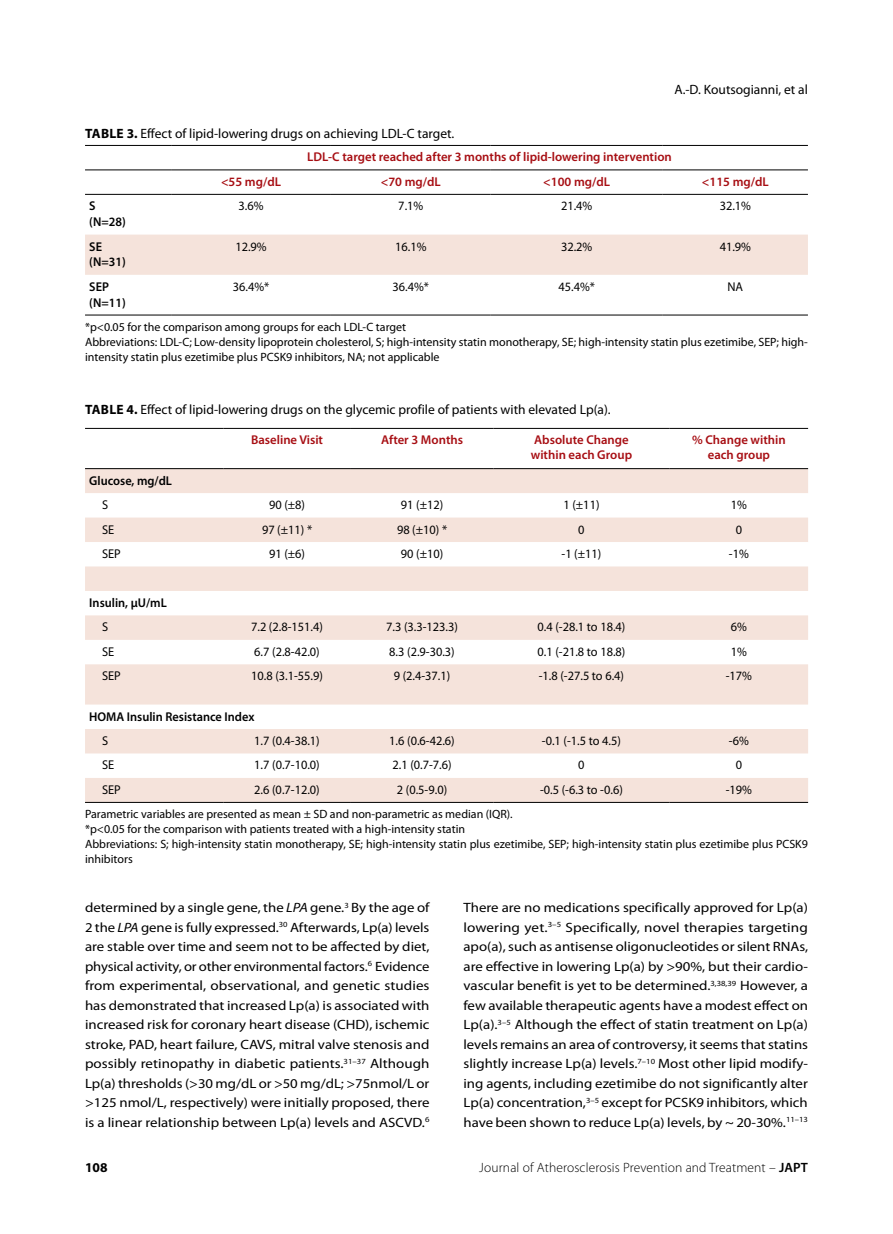
<style>
.page{position:relative;width:893px;height:1234px;background:#fff}
.page>*{position:absolute;margin:0;border:0;box-sizing:border-box;transform-origin:0 0}
.t1{font:13.5px/19.5px "Myriad Pro";color:#000;text-align:justify;scale:1.1 1}
.t2{font:13.5px "Myriad Pro";color:#000}
.t3{font:300 13.5px "Myriad Pro";letter-spacing:.01em;color:#000}
.t4{font:700 13.5px "Myriad Pro";color:#000}
.t5{font:12.75px "Myriad Pro";color:#000}
.t6{font:600 12.75px/15px "Myriad Pro";color:#a70e13}
.t7{font:600 12.75px/15.8px "Myriad Pro";color:#000}
.t8{font:12px/15px "Myriad Pro";color:#000}
.s1{font-weight:700}
.s2{font-style:italic}
.s3{font-weight:600}
</style>
<div class="page">
<svg style="left:85px;top:469px;width:723px;height:332px;fill:#f5e3db"></svg>
<hr style="left:85px;top:428px;width:138px;height:1px;background:#000">
<hr style="left:223px;top:428px;width:128px;height:1px;background:#000">
<hr style="left:351px;top:428px;width:142px;height:1px;background:#000">
<hr style="left:493px;top:428px;width:177px;height:1px;background:#000">
<hr style="left:670px;top:428px;width:138px;height:1px;background:#000">
<hr style="left:85px;top:468px;width:138px;height:1px;background:#000">
<hr style="left:223px;top:468px;width:128px;height:1px;background:#000">
<hr style="left:351px;top:468px;width:142px;height:1px;background:#000">
<hr style="left:493px;top:468px;width:177px;height:1px;background:#000">
<hr style="left:670px;top:468px;width:138px;height:1px;background:#000">
<hr style="left:85px;top:801px;width:138px;height:1px;background:#000">
<hr style="left:223px;top:801px;width:128px;height:1px;background:#000">
<hr style="left:351px;top:801px;width:142px;height:1px;background:#000">
<hr style="left:493px;top:801px;width:177px;height:1px;background:#000">
<hr style="left:670px;top:801px;width:138px;height:1px;background:#000">
<div style="left:85px;top:234px;width:723px;height:41px;background:#f5e3db"></div>
<hr style="left:85px;top:169px;width:86px;height:1px;background:#000">
<hr style="left:171px;top:169px;width:160px;height:1px;background:#000">
<hr style="left:331px;top:169px;width:160px;height:1px;background:#000">
<hr style="left:491px;top:169px;width:172px;height:1px;background:#000">
<hr style="left:663px;top:169px;width:145px;height:1px;background:#000">
<hr style="left:85px;top:314px;width:86px;height:1px;background:#000">
<hr style="left:171px;top:314px;width:160px;height:1px;background:#000">
<hr style="left:331px;top:314px;width:160px;height:1px;background:#000">
<hr style="left:491px;top:314px;width:172px;height:1px;background:#000">
<hr style="left:663px;top:314px;width:145px;height:1px;background:#000">
<hr style="left:85px;top:145px;width:86px;height:1px;background:#000">
<hr style="left:171px;top:145px;width:160px;height:1px;background:#000">
<hr style="left:331px;top:145px;width:160px;height:1px;background:#000">
<hr style="left:491px;top:145px;width:172px;height:1px;background:#000">
<hr style="left:663px;top:145px;width:145px;height:1px;background:#000">
<hr style="left:85px;top:194px;width:86px;height:1px;background:#000">
<hr style="left:171px;top:194px;width:160px;height:1px;background:#000">
<hr style="left:331px;top:194px;width:160px;height:1px;background:#000">
<hr style="left:491px;top:194px;width:172px;height:1px;background:#000">
<hr style="left:663px;top:194px;width:145px;height:1px;background:#000">
<p class="t2" style="left:674px;top:81px;width:135px">A.-D. Koutsogianni, et al</p>
<p class="t2" style="left:85px;top:125px;width:371px"><span class="s1">TABLE 3.</span> Effect of lipid-lowering drugs on achieving LDL-C target.</p>
<p class="t6" style="left:307px;top:149px;width:366px">LDL-C target reached after 3 months of lipid-lowering intervention</p>
<p class="t6" style="left:221px;top:174px;width:62px">&lt;55 mg/dL</p>
<p class="t6" style="left:381px;top:174px;width:62px">&lt;70 mg/dL</p>
<p class="t6" style="left:543px;top:174px;width:68px">&lt;100 mg/dL</p>
<p class="t6" style="left:702px;top:174px;width:68px">&lt;115 mg/dL</p>
<p class="t7" style="left:89px;top:198px;width:38px">S (N=28)</p>
<p class="t5" style="left:239px;top:198px;width:27px">3.6%</p>
<p class="t5" style="left:398px;top:198px;width:27px">7.1%</p>
<p class="t5" style="left:561px;top:198px;width:33px">21.4%</p>
<p class="t5" style="left:720px;top:198px;width:33px">32.1%</p>
<p class="t7" style="left:89px;top:238px;width:38px">SE (N=31)</p>
<p class="t5" style="left:235px;top:238px;width:33px">12.9%</p>
<p class="t5" style="left:395px;top:238px;width:33px">16.1%</p>
<p class="t5" style="left:561px;top:238px;width:33px">32.2%</p>
<p class="t5" style="left:720px;top:238px;width:33px">41.9%</p>
<p class="t7" style="left:89px;top:278px;width:38px">SEP (N=11)</p>
<p class="t5" style="left:233px;top:278px;width:38px">36.4%*</p>
<p class="t5" style="left:393px;top:278px;width:38px">36.4%*</p>
<p class="t5" style="left:558px;top:278px;width:38px">45.4%*</p>
<p class="t5" style="left:727px;top:278px;width:17px">NA</p>
<p class="t8" style="left:85px;top:319px;width:724px">*p&lt;0.05 for the comparison among groups for each LDL-C target<br>Abbreviations: LDL-C; Low-density lipoprotein cholesterol, S; high-intensity statin monotherapy, SE; high-intensity statin plus ezetimibe, SEP; high&shy;intensity statin plus ezetimibe plus PCSK9 inhibitors, NA; not applicable</p>
<p class="t2" style="left:85px;top:401px;width:527px"><span class="s1">TABLE 4.</span> Effect of lipid-lowering drugs on the glycemic profile of patients with elevated Lp(a).</p>
<p class="t6" style="left:251px;top:432px;width:74px">Baseline Visit</p>
<p class="t6" style="left:381px;top:432px;width:83px">After 3 Months</p>
<p class="t6" style="left:531px;top:432px;width:103px">Absolute Change within each Group</p>
<p class="t6" style="left:692px;top:432px;width:95px;text-align:center">% Change within each group</p>
<p class="t7" style="left:89px;top:472px;width:84px">Glucose, mg/dL</p>
<p class="t5" style="left:102px;top:497px;width:8px">S</p>
<p class="t5" style="left:269px;top:497px;width:38px">90 (±8)</p>
<p class="t5" style="left:401px;top:497px;width:44px">91 (±12)</p>
<p class="t5" style="left:563px;top:497px;width:38px">1 (±11)</p>
<p class="t5" style="left:731px;top:497px;width:18px">1%</p>
<p class="t5" style="left:102px;top:521px;width:14px">SE</p>
<p class="t5" style="left:262px;top:521px;width:52px">97 (±11) *</p>
<p class="t5" style="left:397px;top:521px;width:52px">98 (±10) *</p>
<p class="t5" style="left:578px;top:521px;width:8px">0</p>
<p class="t5" style="left:736px;top:521px;width:8px">0</p>
<p class="t5" style="left:102px;top:545px;width:20px">SEP</p>
<p class="t5" style="left:269px;top:545px;width:38px">91 (±6)</p>
<p class="t5" style="left:401px;top:545px;width:44px">90 (±10)</p>
<p class="t5" style="left:561px;top:545px;width:41px">-1 (±11)</p>
<p class="t5" style="left:729px;top:545px;width:21px">-1%</p>
<p class="t7" style="left:89px;top:594px;width:79px">Insulin, μU/mL</p>
<p class="t5" style="left:102px;top:619px;width:8px">S</p>
<p class="t5" style="left:251px;top:619px;width:73px">7.2 (2.8-151.4)</p>
<p class="t5" style="left:386px;top:619px;width:73px">7.3 (3.3-123.3)</p>
<p class="t5" style="left:537px;top:619px;width:89px">0.4 (-28.1 to 18.4)</p>
<p class="t5" style="left:731px;top:619px;width:18px">6%</p>
<p class="t5" style="left:102px;top:643px;width:14px">SE</p>
<p class="t5" style="left:254px;top:643px;width:67px">6.7 (2.8-42.0)</p>
<p class="t5" style="left:389px;top:643px;width:67px">8.3 (2.9-30.3)</p>
<p class="t5" style="left:537px;top:643px;width:89px">0.1 (-21.8 to 18.8)</p>
<p class="t5" style="left:731px;top:643px;width:18px">1%</p>
<p class="t5" style="left:102px;top:668px;width:20px">SEP</p>
<p class="t5" style="left:251px;top:668px;width:73px">10.8 (3.1-55.9)</p>
<p class="t5" style="left:394px;top:668px;width:58px">9 (2.4-37.1)</p>
<p class="t5" style="left:539px;top:668px;width:87px">-1.8 (-27.5 to 6.4)</p>
<p class="t5" style="left:726px;top:668px;width:28px">-17%</p>
<p class="t7" style="left:89px;top:707px;width:167px">HOMA Insulin Resistance Index</p>
<p class="t5" style="left:102px;top:732px;width:8px">S</p>
<p class="t5" style="left:254px;top:732px;width:67px">1.7 (0.4-38.1)</p>
<p class="t5" style="left:389px;top:732px;width:67px">1.6 (0.6-42.6)</p>
<p class="t5" style="left:542px;top:732px;width:81px">-0.1 (-1.5 to 4.5)</p>
<p class="t5" style="left:729px;top:732px;width:21px">-6%</p>
<p class="t5" style="left:102px;top:757px;width:14px">SE</p>
<p class="t5" style="left:254px;top:757px;width:67px">1.7 (0.7-10.0)</p>
<p class="t5" style="left:392px;top:757px;width:61px">2.1 (0.7-7.6)</p>
<p class="t5" style="left:578px;top:757px;width:8px">0</p>
<p class="t5" style="left:736px;top:757px;width:8px">0</p>
<p class="t5" style="left:102px;top:781px;width:20px">SEP</p>
<p class="t5" style="left:254px;top:781px;width:67px">2.6 (0.7-12.0)</p>
<p class="t5" style="left:397px;top:781px;width:52px">2 (0.5-9.0)</p>
<p class="t5" style="left:540px;top:781px;width:84px">-0.5 (-6.3 to -0.6)</p>
<p class="t5" style="left:726px;top:781px;width:28px">-19%</p>
<p class="t8" style="left:85px;top:806px;width:724px">Parametric variables are presented as mean ± SD and non-parametric as median (IQR).<br>*p&lt;0.05 for the comparison with patients treated with a high-intensity statin<br>Abbreviations: S; high-intensity statin monotherapy, SE; high-intensity statin plus ezetimibe, SEP; high-intensity statin plus ezetimibe plus PCSK9 inhibitors</p>
<p class="t1" style="left:85px;top:897px;width:315px">determined by a single gene, the <span class="s2">LPA</span> gene.<sup>3</sup> By the age of 2 the <span class="s2">LPA</span> gene is fully expressed.<sup>30</sup> Afterwards, Lp(a) levels are stable over time and seem not to be affected by diet, physical activity, or other environmental factors.<sup>6</sup> Evidence from experimental, observational, and genetic studies has demonstrated that increased Lp(a) is associated with increased risk for coronary heart disease (CHD), ischemic stroke, PAD, heart failure, CAVS, mitral valve stenosis and possibly retinopathy in diabetic patients.<sup>31–37</sup> Although Lp(a) thresholds (&gt;30 mg/dL or &gt;50 mg/dL; &gt;75nmol/L or &gt;125 nmol/L, respectively) were initially proposed, there is a linear relationship between Lp(a) levels and ASCVD.<sup>6</sup></p>
<p class="t1" style="left:463px;top:897px;width:315px">There are no medications specifically approved for Lp(a) lowering yet.<sup>3–5</sup> Specifically, novel therapies targeting apo(a), such as antisense oligonucleotides or silent RNAs, are effective in lowering Lp(a) by &gt;90%, but their cardio&shy;vascular benefit is yet to be determined.<sup>3,38,39</sup> However, a few available therapeutic agents have a modest effect on Lp(a).<sup>3–5</sup> Although the effect of statin treatment on Lp(a) levels remains an area of controversy, it seems that statins slightly increase Lp(a) levels.<sup>7–10</sup> Most other lipid modify&shy;ing agents, including ezetimibe do not significantly alter Lp(a) concentration,<sup>3–5</sup> except for PCSK9 inhibitors, which have been shown to reduce Lp(a) levels, by ~ 20-30%.<sup>11–13</sup></p>
<p class="t4" style="left:85px;top:1158px;width:24px">108</p>
<p class="t3" style="left:479px;top:1158px;width:330px">Journal of Atherosclerosis Prevention and Treatment – <span class="s3">JAPT</span></p>
</div>
